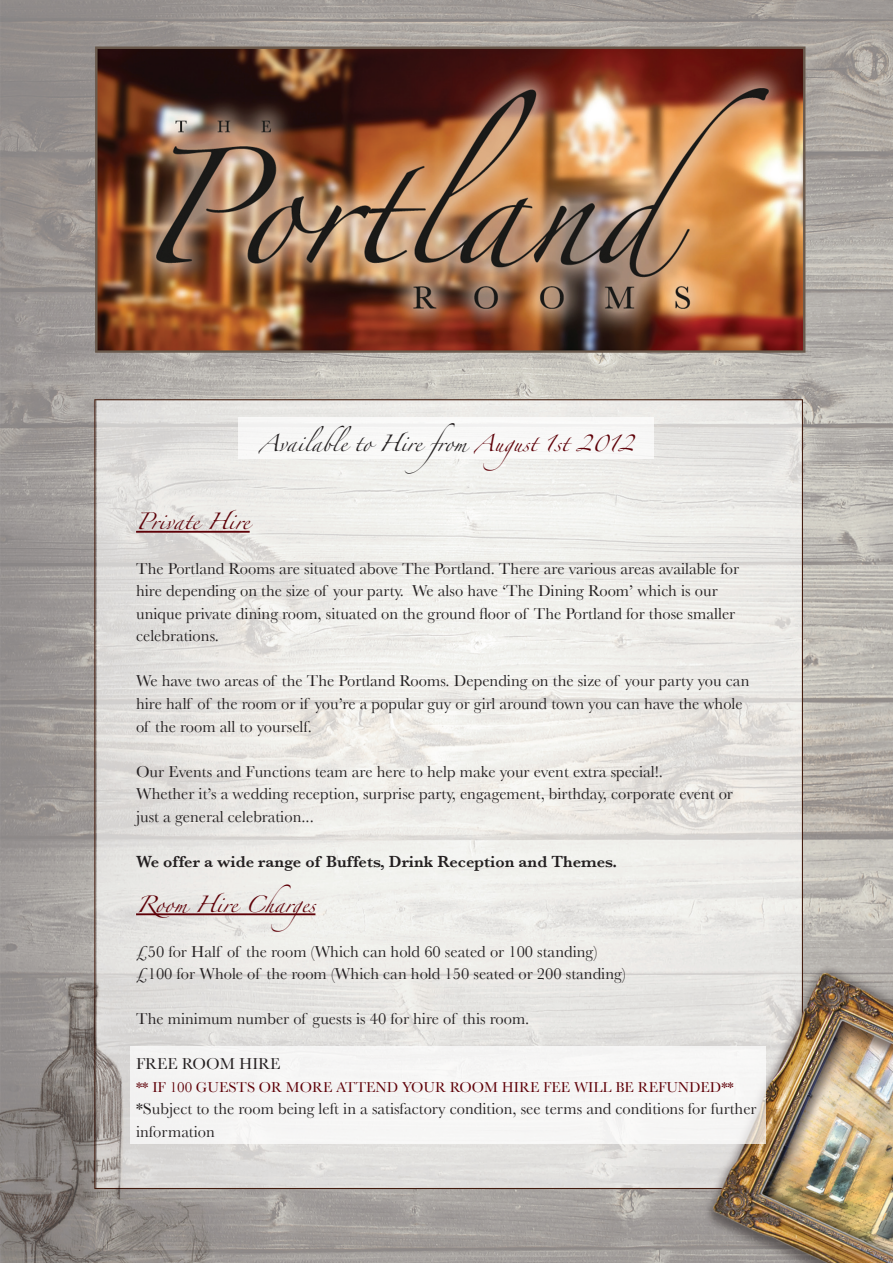
<style>
.page{position:relative;width:893px;height:1263px;background:#fff}
.page>*{position:absolute;margin:0;border:0;box-sizing:border-box;transform-origin:0 0}
.t1{font:16.5px/22.5px "Baskerville";color:#231f20}
.t2{font:600 16.5px "Baskerville";color:#231f20}
.t3{font:15px "Baskerville";color:#5e0007}
.t4{font:15px "Zapfino";color:#231f20}
.t5{font:15px "Zapfino";color:#5e0007}
.s1{color:#5e0007}
</style>
<div class="page">
<img style="left:0;top:0;width:893px;height:1263px">
<div style="left:238px;top:418px;width:415px;height:41px;background:#f8f8f7"></div>
<div style="left:130px;top:1046px;width:635px;height:98px;background:#f6f5f4"></div>
<hr style="left:136px;top:531px;width:114px;height:2px;background:#5e0007">
<hr style="left:136px;top:913px;width:179px;height:2px;background:#5e0007">
<p class="t4" style="left:259px;top:437px;width:376px">Available to Hire from <span class="s1">August 1st 2012</span></p>
<p class="t5" style="left:136px;top:515px;width:115px">Private Hire</p>
<p class="t1" style="left:136px;top:557px;width:605px">The Portland Rooms are situated above The Portland. There are various areas available for hire depending on the size of your party. We also have ‘The Dining Room’ which is our unique private dining room, situated on the ground floor of The Portland for those smaller celebrations.</p>
<p class="t1" style="left:136px;top:670px;width:615px">We have two areas of the The Portland Rooms. Depending on the size of your party you can hire half of the room or if you’re a popular guy or girl around town you can have the whole of the room all to yourself.</p>
<p class="t1" style="left:136px;top:760px;width:598px">Our Events and Functions team are here to help make your event extra special!.<br>Whether it’s a wedding reception, surprise party, engagement, birthday, corporate event or just a general celebration...</p>
<p class="t2" style="left:136px;top:851px;width:482px">We offer a wide range of Buffets, Drink Reception and Themes.</p>
<p class="t5" style="left:136px;top:897px;width:189px">Room Hire Charges</p>
<p class="t1" style="left:136px;top:940px;width:491px">£50 for Half of the room (Which can hold 60 seated or 100 standing) £100 for Whole of the room (Which can hold 150 seated or 200 standing)</p>
<p class="t1" style="left:136px;top:1007px;width:395px">The minimum number of guests is 40 for hire of this room.</p>
<p class="t1" style="left:136px;top:1052px;width:146px">FREE ROOM HIRE</p>
<p class="t3" style="left:136px;top:1078px;width:599px">** IF 100 GUESTS OR MORE ATTEND YOUR ROOM HIRE FEE WILL BE REFUNDED**</p>
<p class="t1" style="left:136px;top:1097px;width:622px">*Subject to the room being left in a satisfactory condition, see terms and conditions for further information</p>
</div>
